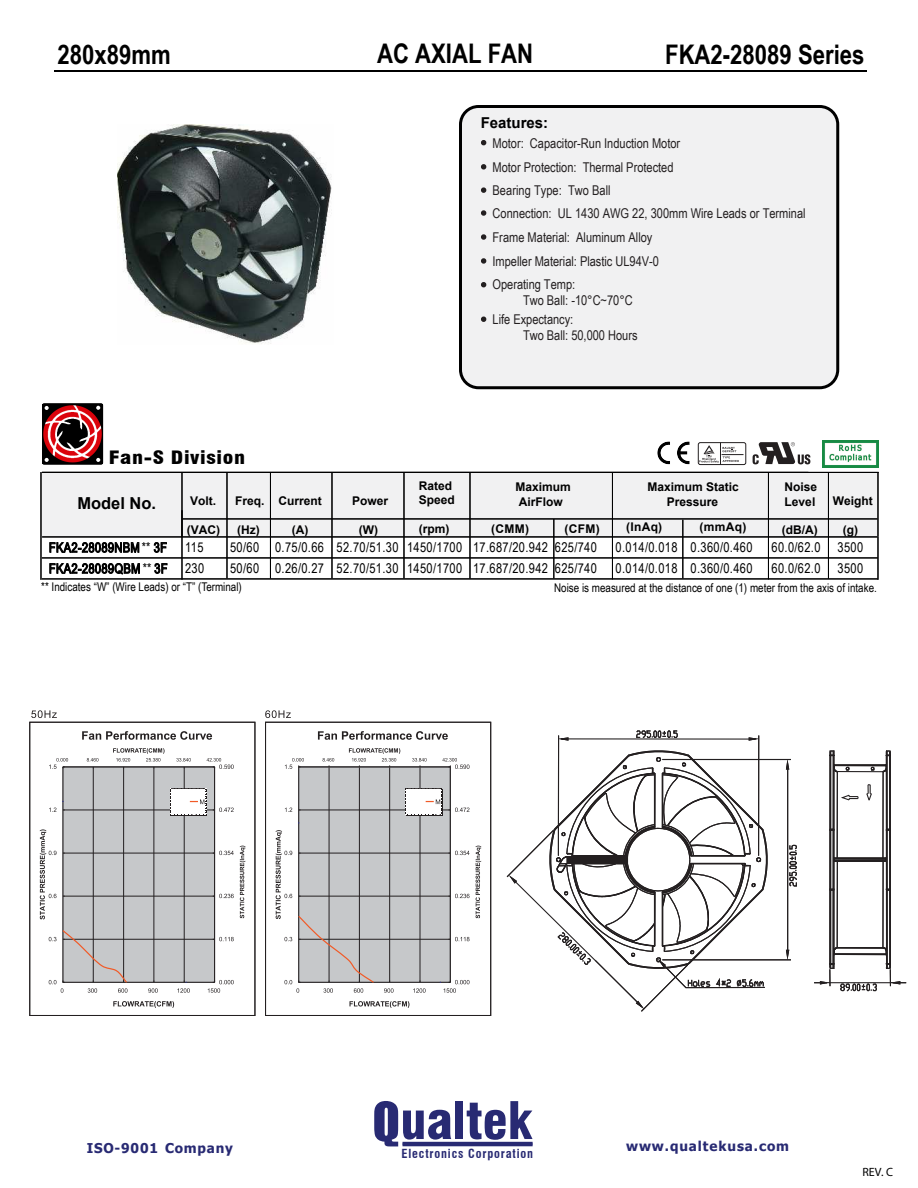
<style>
.page{position:relative;width:918px;height:1188px;background:#fff}
.page>*{position:absolute;margin:0;border:0;box-sizing:border-box;transform-origin:0 0}
.t1{font:900 condensed 50.4px "Swiss 721 BT";color:#282a73}
.t2{font:700 27px "Arial Narrow";color:#000}
.t3{font:900 condensed 18px "Swiss 721 BT";letter-spacing:.03em;color:#000;scale:1.19 1}
.t4{font:700 16.5px "Arial";color:#000}
.t5{font:700 15px "Arial";color:#000}
.t6{font:13.5px/23.4px "Arial Narrow";color:#231f20}
.t7{font:13.5px/21px "Arial Narrow";letter-spacing:.025em;color:#000}
.t8{font:700 13.5px "Tahoma";letter-spacing:.065em;color:#282a73}
.t9{font:700 condensed 12.3px "Swiss 721 BT";letter-spacing:.07em;color:#282a73}
.t10{font:700 12px/14.4px "Arial";color:#000}
.t11{font:12px "Arial Narrow";color:#000}
.t12{font:12px "Myriad Pro";color:#000}
.s1{font-family:"Impact";font-weight:400;font-stretch:normal}
</style>
<div class="page">
<div style="left:461px;top:106px;width:377px;height:282px;background:#f1f1f2;border-radius:18px"></div>
<div style="left:459px;top:105px;width:380px;height:284px;border:3px solid #000;border-radius:18px"></div>
<hr style="left:54px;top:70px;width:812px;height:1px;background:#000">
<svg style="left:481px;top:140px;width:6px;height:6px"></svg>
<svg style="left:481px;top:164px;width:6px;height:6px"></svg>
<svg style="left:481px;top:187px;width:6px;height:6px"></svg>
<svg style="left:481px;top:210px;width:6px;height:6px"></svg>
<svg style="left:481px;top:258px;width:6px;height:6px"></svg>
<svg style="left:481px;top:282px;width:6px;height:6px"></svg>
<img style="left:822px;top:440px;width:56px;height:27px">
<svg style="left:481px;top:234px;width:6px;height:6px"></svg>
<div style="left:42px;top:472px;width:836px;height:65px;background:#f1f1f2"></div>
<hr style="left:42px;top:536px;width:836px;height:1px;background:#000">
<hr style="left:40px;top:472px;width:1px;height:108px;background:#000">
<hr style="left:42px;top:557px;width:836px;height:1px;background:#000">
<hr style="left:42px;top:578px;width:836px;height:1px;background:#000">
<hr style="left:181px;top:510px;width:1px;height:70px;background:#000">
<hr style="left:181px;top:472px;width:1px;height:65px;background:#000">
<hr style="left:226px;top:537px;width:1px;height:41px;background:#000">
<hr style="left:270px;top:537px;width:1px;height:41px;background:#000">
<hr style="left:331px;top:537px;width:1px;height:41px;background:#000">
<hr style="left:403px;top:537px;width:1px;height:41px;background:#000">
<svg style="left:50px;top:542px;width:89px;height:11px"></svg>
<svg style="left:154px;top:542px;width:13px;height:11px"></svg>
<svg style="left:50px;top:563px;width:90px;height:11px"></svg>
<svg style="left:154px;top:563px;width:13px;height:11px"></svg>
<hr style="left:42px;top:472px;width:837px;height:1px;background:#000">
<hr style="left:226px;top:472px;width:1px;height:65px;background:#000">
<hr style="left:270px;top:472px;width:1px;height:65px;background:#000">
<hr style="left:331px;top:472px;width:1px;height:65px;background:#000">
<hr style="left:403px;top:472px;width:1px;height:65px;background:#000">
<hr style="left:469px;top:472px;width:1px;height:65px;background:#000">
<hr style="left:612px;top:472px;width:1px;height:107px;background:#000">
<hr style="left:469px;top:537px;width:1px;height:41px;background:#000">
<hr style="left:553px;top:519px;width:1px;height:59px;background:#000">
<hr style="left:768px;top:472px;width:1px;height:107px;background:#000">
<hr style="left:682px;top:520px;width:1px;height:58px;background:#000">
<hr style="left:828px;top:472px;width:1px;height:65px;background:#000">
<hr style="left:828px;top:537px;width:1px;height:41px;background:#000">
<hr style="left:877px;top:472px;width:1px;height:65px;background:#000">
<hr style="left:877px;top:537px;width:1px;height:43px;background:#000">
<svg style="left:481px;top:316px;width:6px;height:6px"></svg>
<hr style="left:182px;top:518px;width:696px;height:1px;background:#000">
<hr style="left:403px;top:1142px;width:130px;height:4px;background:#282a73">
<img style="left:118px;top:125px;width:214px;height:219px">
<hr style="left:568px;top:738px;width:184px;height:2px;background:#231f20">
<hr style="left:758px;top:735px;width:1px;height:121px;background:#231f20">
<hr style="left:558px;top:735px;width:1px;height:121px;background:#231f20">
<svg style="left:748px;top:737px;width:12px;height:4px"></svg>
<svg style="left:559px;top:737px;width:10px;height:4px"></svg>
<svg style="left:635px;top:730px;width:43px;height:9px"></svg>
<svg style="left:506px;top:748px;width:400px;height:264px"></svg>
<svg style="left:265px;top:710px;width:26px;height:8px"></svg>
<svg style="left:31px;top:710px;width:26px;height:8px"></svg>
<svg style="left:82px;top:731px;width:130px;height:9px"></svg>
<svg style="left:113px;top:1001px;width:61px;height:7px"></svg>
<svg style="left:240px;top:846px;width:5px;height:72px"></svg>
<svg style="left:40px;top:748px;width:194px;height:245px"></svg>
<div style="left:30px;top:722px;width:225px;height:294px;border:1px solid #231f20"></div>
<svg style="left:318px;top:731px;width:130px;height:9px"></svg>
<svg style="left:350px;top:1001px;width:59px;height:7px"></svg>
<svg style="left:476px;top:846px;width:5px;height:72px"></svg>
<svg style="left:276px;top:748px;width:194px;height:245px"></svg>
<div style="left:265px;top:722px;width:226px;height:294px;border:1px solid #231f20"></div>
<svg style="left:42px;top:403px;width:61px;height:62px"></svg>
<img style="left:43px;top:404px;width:59px;height:60px">
<svg style="left:45px;top:406px;width:4px;height:4px"></svg>
<svg style="left:45px;top:458px;width:4px;height:4px"></svg>
<svg style="left:96px;top:406px;width:4px;height:4px"></svg>
<svg style="left:96px;top:458px;width:4px;height:4px"></svg>
<img style="left:657px;top:441px;width:41px;height:24px">
<svg style="left:753px;top:442px;width:58px;height:22px"></svg>
<div style="left:698px;top:442px;width:48px;height:23px;border:1px solid #231f20;border-radius:2px"></div>
<svg style="left:699px;top:443px;width:45px;height:21px"></svg>
<h2 class="t2" style="left:377px;top:38px;width:158px">AC AXIAL FAN</h2>
<h2 class="t2" style="left:58px;top:39px;width:115px">280x89mm</h2>
<h2 class="t2" style="left:665px;top:39px;width:201px">FKA2-28089 Series</h2>
<p class="t5" style="left:481px;top:117px;width:69px">Features:</p>
<p class="t6" style="left:493px;top:133px;width:315px">Motor: Capacitor-Run Induction Motor<br>Motor Protection: Thermal Protected<br>Bearing Type: Two Ball<br>Connection: UL 1430 AWG 22, 300mm Wire Leads or Terminal</p>
<p class="t6" style="left:493px;top:251px;width:168px">Impeller Material: Plastic UL94V-0<br>Operating Temp:</p>
<p class="t6" style="left:523px;top:290px;width:111px">Two Ball: -10°C~70°C</p>
<p class="t6" style="left:493px;top:227px;width:161px">Frame Material: Aluminum Alloy</p>
<p class="t6" style="left:523px;top:312px;width:116px;line-height:16.2px;text-indent:-31px">Life Expectancy:<br>Two Ball: 50,000 Hours</p>
<h3 class="t3" style="left:109px;top:450px;width:116px">Fan-S Division</h3>
<p class="t10" style="left:419px;top:479px;width:38px">Rated<br>Speed</p>
<p class="t10" style="left:419px;top:523px;width:32px">(rpm)</p>
<p class="t10" style="left:279px;top:494px;width:45px">Current</p>
<p class="t10" style="left:292px;top:523px;width:18px">(A)</p>
<p class="t10" style="left:190px;top:494px;width:28px">Volt.</p>
<p class="t10" style="left:187px;top:523px;width:35px">(VAC)</p>
<p class="t10" style="left:235px;top:494px;width:31px">Freq.</p>
<p class="t10" style="left:237px;top:523px;width:24px">(Hz)</p>
<p class="t10" style="left:352px;top:494px;width:38px">Power</p>
<p class="t10" style="left:359px;top:523px;width:21px">(W)</p>
<p class="t4" style="left:77px;top:497px;width:80px">Model No.</p>
<p class="t7" style="left:49px;top:538px;width:120px">FKA2-28089NBM 3F<br>FKA2-28089QBM 3F</p>
<p class="t7" style="left:230px;top:538px;width:31px">50/60<br>50/60</p>
<p class="t7" style="left:275px;top:538px;width:50px">0.75/0.66<br>0.26/0.27</p>
<p class="t7" style="left:337px;top:538px;width:63px">52.70/51.30<br>52.70/51.30</p>
<p class="t7" style="left:407px;top:538px;width:57px">1450/1700<br>1450/1700</p>
<p class="t7" style="left:142px;top:538px;width:11px">** **</p>
<p class="t7" style="left:185px;top:538px;width:21px">115<br>230</p>
<p class="t10" style="left:515px;top:481px;width:57px">Maximum<br>AirFlow</p>
<p class="t7" style="left:473px;top:538px;width:76px">17.687/20.942<br>17.687/20.942</p>
<p class="t7" style="left:555px;top:538px;width:44px">625/740<br>625/740</p>
<p class="t10" style="left:491px;top:523px;width:39px">(CMM)</p>
<p class="t10" style="left:565px;top:523px;width:37px">(CFM)</p>
<p class="t10" style="left:647px;top:481px;width:93px;text-align:center">Maximum Static<br>Pressure</p>
<p class="t7" style="left:616px;top:538px;width:63px">0.014/0.018<br>0.014/0.018</p>
<p class="t7" style="left:691px;top:538px;width:63px">0.360/0.460<br>0.360/0.460</p>
<p class="t10" style="left:626px;top:521px;width:38px">(InAq)</p>
<p class="t10" style="left:700px;top:521px;width:48px">(mmAq)</p>
<p class="t10" style="left:785px;top:481px;width:34px">Noise<br>Level</p>
<p class="t10" style="left:782px;top:524px;width:37px">(dB/A)</p>
<p class="t7" style="left:772px;top:538px;width:50px">60.0/62.0<br>60.0/62.0</p>
<p class="t10" style="left:833px;top:494px;width:41px">Weight</p>
<p class="t10" style="left:843px;top:523px;width:17px">(g)</p>
<p class="t7" style="left:838px;top:538px;width:27px">3500<br>3500</p>
<p class="t11" style="left:41px;top:582px;width:202px">** Indicates “W” (Wire Leads) or “T” (Terminal)</p>
<p class="t11" style="left:554px;top:583px;width:324px">Noise is measured at the distance of one (1) meter from the axis of intake.</p>
<h1 class="t1" style="left:372px;top:1100px;width:162px"><span class="s1">Q</span>ualtek</h1>
<p class="t9" style="left:402px;top:1148px;width:133px">Electronics Corporation</p>
<p class="t8" style="left:87px;top:1143px;width:148px">ISO-9001 Company</p>
<p class="t8" style="left:626px;top:1140px;width:165px">www.qualtekusa.com</p>
<p class="t12" style="left:862px;top:1165px;width:32px">REV. C</p>
</div>
